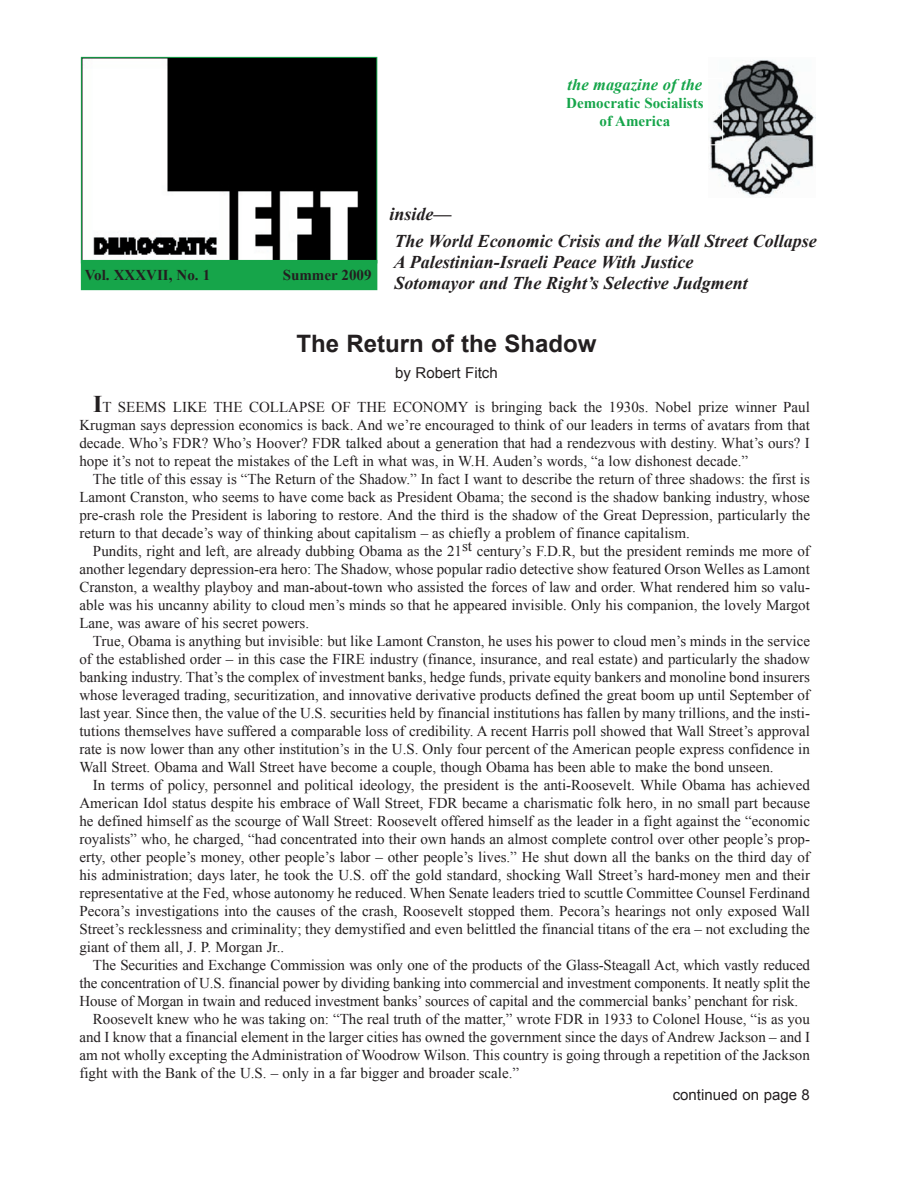
<style>
.page{position:relative;width:918px;height:1188px;background:#fff}
.page>*{position:absolute;margin:0;border:0;box-sizing:border-box;transform-origin:0 0}
.t1{font:700 24px "Arial";color:#231f20}
.t2{font:italic 700 18px/27px "Times New Roman";color:#231f20}
.t3{font:italic 700 16.5px "Times New Roman";color:#16a54a}
.t4{font:15px/18px "Times New Roman";color:#231f20;text-align:justify}
.t5{font:700 15px/18px "Times New Roman";color:#16a54a;text-align:center}
.t6{font:15px "Arial";color:#231f20}
.t7{font:700 15px "Times New Roman";color:#231f20}
.s1{font-weight:700;font-size:24px}
</style>
<div class="page">
<img style="left:83px;top:59px;width:292px;height:201px">
<div style="left:81px;top:57px;width:296px;height:206px;border:1px solid #16a54a"></div>
<div style="left:81px;top:260px;width:296px;height:30px;background:#16a54a"></div>
<svg style="left:709px;top:60px;width:107px;height:138px"></svg>
<p class="t3" style="left:568px;top:73px;width:136px">the magazine of the</p>
<p class="t5" style="left:566px;top:94px;width:139px">Democratic Socialists of America</p>
<p class="t7" style="left:85px;top:265px;width:127px">Vol. XXXVII, No. 1</p>
<p class="t7" style="left:283px;top:265px;width:90px">Summer 2009</p>
<p class="t2" style="left:389px;top:200px;width:429px">inside—<br>The World Economic Crisis and the Wall Street Collapse</p>
<p class="t2" style="left:394px;top:251px;width:356px;line-height:21px">A Palestinian-Israeli Peace With Justice<br>Sotomayor and The Right’s Selective Judgment</p>
<h1 class="t1" style="left:296px;top:328px;width:301px">The Return of the Shadow</h1>
<p class="t6" style="left:395px;top:362px;width:104px">by Robert Fitch</p>
<p class="t4" style="left:79px;top:397px;width:732px;text-indent:14px"><span class="s1">I</span>T SEEMS LIKE THE COLLAPSE OF THE ECONOMY is bringing back the 1930s. Nobel prize winner Paul Krugman says depression economics is back. And we’re encouraged to think of our leaders in terms of avatars from that decade. Who’s FDR? Who’s Hoover? FDR talked about a generation that had a rendezvous with destiny. What’s ours? I hope it’s not to repeat the mistakes of the Left in what was, in W.H. Auden’s words, “a low dishonest decade.”</p>
<p class="t4" style="left:79px;top:469px;width:732px;text-indent:14px">The title of this essay is “The Return of the Shadow.” In fact I want to describe the return of three shadows: the first is Lamont Cranston, who seems to have come back as President Obama; the second is the shadow banking industry, whose pre-crash role the President is laboring to restore. And the third is the shadow of the Great Depression, particularly the return to that decade’s way of thinking about capitalism – as chiefly a problem of finance capitalism.</p>
<p class="t4" style="left:79px;top:541px;width:732px;text-indent:13px">Pundits, right and left, are already dubbing Obama as the 21st century’s F.D.R, but the president reminds me more of another legendary depression-era hero: The Shadow, whose popular radio detective show featured Orson Welles as Lamont Cranston, a wealthy playboy and man-about-town who assisted the forces of law and order. What rendered him so valu&shy;able was his uncanny ability to cloud men’s minds so that he appeared invisible. Only his companion, the lovely Margot Lane, was aware of his secret powers.</p>
<p class="t4" style="left:79px;top:631px;width:732px;text-indent:14px">True, Obama is anything but invisible: but like Lamont Cranston, he uses his power to cloud men’s minds in the service of the established order – in this case the FIRE industry (finance, insurance, and real estate) and particularly the shadow banking industry. That’s the complex of investment banks, hedge funds, private equity bankers and monoline bond insurers whose leveraged trading, securitization, and innovative derivative products defined the great boom up until September of last year. Since then, the value of the U.S. securities held by financial institutions has fallen by many trillions, and the insti&shy;tutions themselves have suffered a comparable loss of credibility. A recent Harris poll showed that Wall Street’s approval rate is now lower than any other institution’s in the U.S. Only four percent of the American people express confidence in Wall Street. Obama and Wall Street have become a couple, though Obama has been able to make the bond unseen.</p>
<p class="t4" style="left:79px;top:775px;width:732px;text-indent:14px">In terms of policy, personnel and political ideology, the president is the anti-Roosevelt. While Obama has achieved American Idol status despite his embrace of Wall Street, FDR became a charismatic folk hero, in no small part because he defined himself as the scourge of Wall Street: Roosevelt offered himself as the leader in a fight against the “economic royalists” who, he charged, “had concentrated into their own hands an almost complete control over other people’s prop&shy;erty, other people’s money, other people’s labor – other people’s lives.” He shut down all the banks on the third day of his administration; days later, he took the U.S. off the gold standard, shocking Wall Street’s hard-money men and their representative at the Fed, whose autonomy he reduced. When Senate leaders tried to scuttle Committee Counsel Ferdinand Pecora’s investigations into the causes of the crash, Roosevelt stopped them. Pecora’s hearings not only exposed Wall Street’s recklessness and criminality; they demystified and even belittled the financial titans of the era – not excluding the giant of them all, J. P. Morgan Jr..</p>
<p class="t4" style="left:93px;top:955px;width:719px">The Securities and Exchange Commission was only one of the products of the Glass-Steagall Act, which vastly reduced</p>
<p class="t4" style="left:79px;top:973px;width:732px">the concentration of U.S. financial power by dividing banking into commercial and investment components. It neatly split the</p>
<p class="t4" style="left:79px;top:991px;width:720px">House of Morgan in twain and reduced investment banks’ sources of capital and the commercial banks’ penchant for risk.</p>
<p class="t4" style="left:93px;top:1009px;width:718px">Roosevelt knew who he was taking on: “The real truth of the matter,” wrote FDR in 1933 to Colonel House, “is as you</p>
<p class="t4" style="left:79px;top:1027px;width:732px">and I know that a financial element in the larger cities has owned the government since the days of Andrew Jackson – and I</p>
<p class="t4" style="left:79px;top:1045px;width:732px">am not wholly excepting the Administration of Woodrow Wilson. This country is going through a repetition of the Jackson</p>
<p class="t4" style="left:79px;top:1063px;width:441px">fight with the Bank of the U.S. – only in a far bigger and broader scale.”</p>
<p class="t6" style="left:673px;top:1085px;width:139px">continued on page 8</p>
</div>
